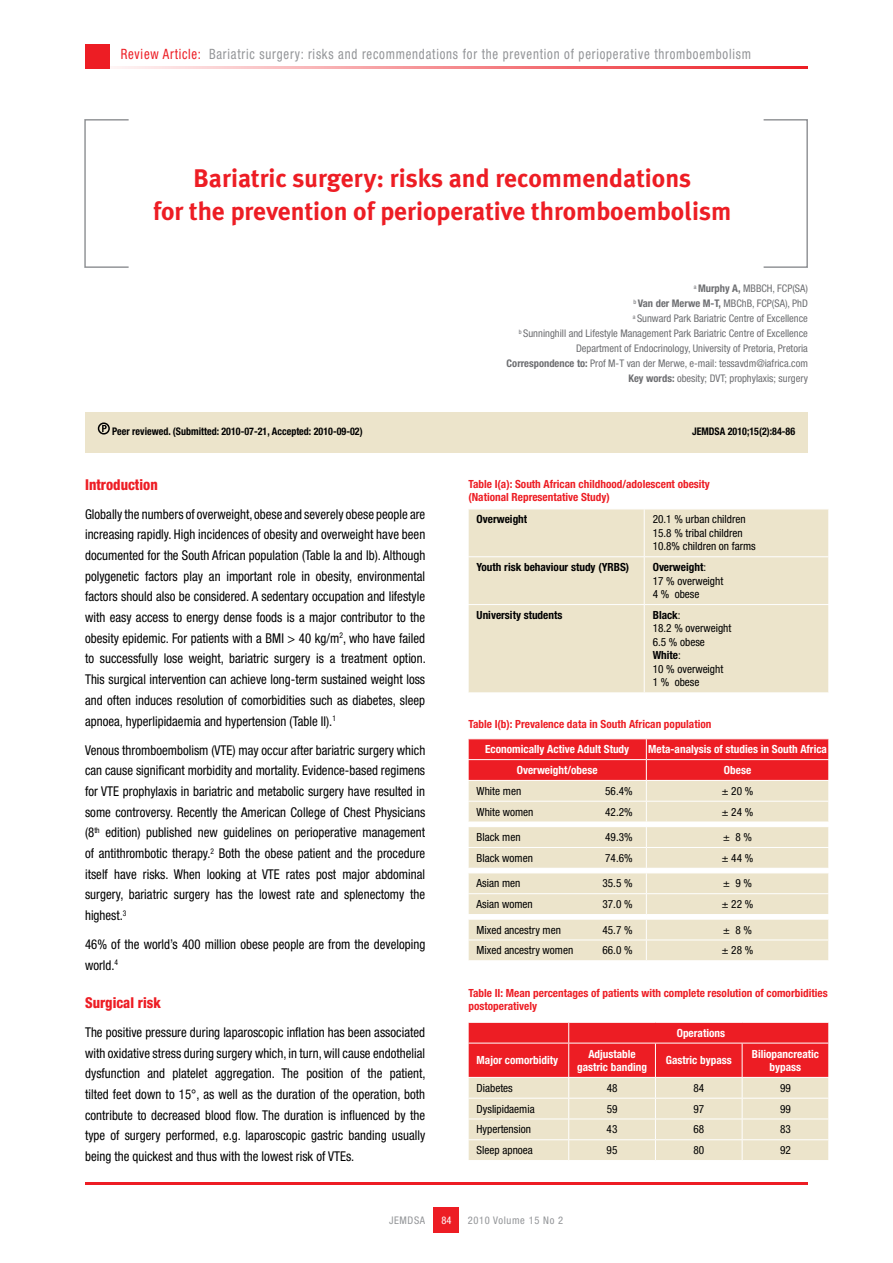
<style>
.page{position:relative;width:893px;height:1263px;background:#fff}
.page>*{position:absolute;margin:0;border:0;box-sizing:border-box;transform-origin:0 0}
.t1{font:700 25.5px/33px "Meta Plus";color:#ed1d24;text-align:center}
.t2{font:800 condensed 15px "Helvetica Neue LT Std";color:#ed1d24;scale:.95 1}
.t3{font:condensed 14.25px "Helvetica Neue LT Std";letter-spacing:.06em;color:#939598;scale:.9 1}
.t4{font:condensed 13.5px/20.7px "Helvetica Neue LT Std";color:#000;text-align:justify;scale:.95 1}
.t5{font:condensed 11.25px/13.5px "Helvetica Neue LT Std";color:#000}
.t6{font:700 condensed 11.25px/13.5px "Helvetica Neue LT Std";color:#ed1d24}
.t7{font:700 condensed 11.25px/13.5px "Helvetica Neue LT Std";color:#fff;text-align:center}
.t8{font:700 condensed 11.25px "Helvetica Neue LT Std";color:#000}
.t9{font:condensed 10.5px/15px "Helvetica Neue LT Std";color:#6d6e71;text-align:right}
.t10{font:700 condensed 10.5px "Helvetica Neue LT Std";color:#000;scale:.95 1}
.t11{font:condensed 10.5px "Helvetica Neue LT Std";letter-spacing:.06em;color:#939598}
.t12{font:condensed 10.5px "Helvetica Neue LT Std";color:#fff}
.s1{color:#ed1d24}
.s2{font-weight:700}
</style>
<div class="page">
<div style="left:434px;top:1208px;width:25px;height:25px;background:#ed1d24"></div>
<hr style="left:85px;top:1182px;width:723px;height:2px;background:#ed1d24">
<hr style="left:85px;top:66px;width:723px;height:2px;background:#ed1d24">
<div style="left:763px;top:119px;width:45px;height:149px;border:2px solid #939598"></div>
<div style="left:84px;top:119px;width:45px;height:149px;border:2px solid #939598"></div>
<div style="left:85px;top:44px;width:24px;height:24px;background:#ed1d24"></div>
<div style="left:85px;top:412px;width:723px;height:40px;background:#ece4cb"></div>
<div style="left:98px;top:422px;width:12px;height:12px;border:2px solid #000;border-radius:50%"></div>
<svg style="left:102px;top:425px;width:5px;height:7px"></svg>
<div style="left:469px;top:510px;width:359px;height:182px;background:#ece4cb"></div>
<hr style="left:644px;top:509px;width:1px;height:47px;background:#fff">
<hr style="left:468px;top:556px;width:176px;height:1px;background:#fff">
<hr style="left:644px;top:556px;width:185px;height:1px;background:#fff">
<hr style="left:644px;top:557px;width:1px;height:47px;background:#fff">
<hr style="left:468px;top:604px;width:176px;height:1px;background:#fff">
<hr style="left:644px;top:604px;width:185px;height:1px;background:#fff">
<hr style="left:644px;top:605px;width:1px;height:87px;background:#fff">
<svg style="left:468px;top:738px;width:361px;height:222px;background:#eec3b3"></svg>
<svg style="left:468px;top:1022px;width:361px;height:138px;background:#ed998e"></svg>
<p class="t3" style="left:121px;top:46px;width:702px"><span class="s1">Review Article:</span> Bariatric surgery: risks and recommendations for the prevention of perioperative thromboembolism</p>
<h1 class="t1" style="left:153px;top:161px;width:580px">Bariatric surgery: risks and recommendations<br>for the prevention of perioperative thromboembolism</h1>
<p class="t9" style="left:507px;top:281px;width:303px"><sup>a</sup> <span class="s2">Murphy A,</span> MBBCH, FCP(SA)<br><sup>b</sup> <span class="s2">Van der Merwe M-T,</span> MBChB, FCP(SA), PhD<br><sup>a</sup> Sunward Park Bariatric Centre of Excellence<br><sup>b</sup> Sunninghill and Lifestyle Management Park Bariatric Centre of Excellence Department of Endocrinology, University of Pretoria, Pretoria <span class="s2">Correspondence to:</span> Prof M-T van der Merwe, e-mail: tessavdm@iafrica.com <span class="s2">Key words:</span> obesity; DVT; prophylaxis; surgery</p>
<p class="t10" style="left:112px;top:424px;width:265px">Peer reviewed. (Submitted: 2010-07-21, Accepted: 2010-09-02)</p>
<p class="t10" style="left:692px;top:424px;width:110px">JEMDSA 2010;15(2):84-86</p>
<p class="t2" style="left:85px;top:475px;width:78px">Introduction</p>
<p class="t4" style="left:85px;top:503px;width:360px">Globally the numbers of overweight, obese and severely obese people are increasing rapidly. High incidences of obesity and overweight have been documented for the South African population (Table Ia and Ib). Although polygenetic factors play an important role in obesity, environmental factors should also be considered. A sedentary occupation and lifestyle with easy access to energy dense foods is a major contributor to the obesity epidemic. For patients with a BMI &gt; 40 kg/m<sup>2</sup>, who have failed to successfully lose weight, bariatric surgery is a treatment option.<br>This surgical intervention can achieve long-term sustained weight loss and often induces resolution of comorbidities such as diabetes, sleep apnoea, hyperlipidaemia and hypertension (Table II).<sup>1</sup></p>
<p class="t4" style="left:85px;top:739px;width:360px">Venous thromboembolism (VTE) may occur after bariatric surgery which can cause significant morbidity and mortality. Evidence-based regimens for VTE prophylaxis in bariatric and metabolic surgery have resulted in some controversy. Recently the American College of Chest Physicians (8<sup>th</sup> edition) published new guidelines on perioperative management of antithrombotic therapy.<sup>2</sup> Both the obese patient and the procedure itself have risks. When looking at VTE rates post major abdominal surgery, bariatric surgery has the lowest rate and splenectomy the highest.<sup>3</sup></p>
<p class="t4" style="left:85px;top:934px;width:360px">46% of the world’s 400 million obese people are from the developing world.<sup>4</sup></p>
<p class="t2" style="left:85px;top:993px;width:81px">Surgical risk</p>
<p class="t4" style="left:85px;top:1022px;width:360px">The positive pressure during laparoscopic inflation has been associated with oxidative stress during surgery which, in turn, will cause endothelial dysfunction and platelet aggregation. The position of the patient, tilted feet down to 15°, as well as the duration of the operation, both contribute to decreased blood flow. The duration is influenced by the type of surgery performed, e.g. laparoscopic gastric banding usually being the quickest and thus with the lowest risk of VTEs.</p>
<p class="t6" style="left:468px;top:477px;width:243px">Table I(a): South African childhood/adolescent obesity (National Representative Study)</p>
<p class="t8" style="left:477px;top:513px;width:52px">Overweight</p>
<p class="t5" style="left:653px;top:513px;width:105px">20.1 % urban children<br>15.8 % tribal children<br>10.8% children on farms</p>
<p class="t8" style="left:477px;top:560px;width:154px">Youth risk behaviour study (YRBS)</p>
<p class="t5" style="left:653px;top:560px;width:72px"><span class="s2">Overweight</span>:<br>17 % overweight<br>4 % obese</p>
<p class="t8" style="left:477px;top:608px;width:87px">University students</p>
<p class="t5" style="left:653px;top:608px;width:80px"><span class="s2">Black</span>:<br>18.2 % overweight<br>6.5 % obese<br><span class="s2">White</span>:<br>10 % overweight<br>1 % obese</p>
<p class="t6" style="left:468px;top:717px;width:244px">Table I(b): Prevalence data in South African population</p>
<p class="t7" style="left:485px;top:742px;width:146px">Economically Active Adult Study</p>
<p class="t7" style="left:648px;top:742px;width:180px">Meta-analysis of studies in South Africa</p>
<p class="t7" style="left:517px;top:763px;width:82px">Overweight/obese</p>
<p class="t7" style="left:724px;top:763px;width:29px">Obese</p>
<p class="t5" style="left:477px;top:784px;width:46px">White men</p>
<p class="t5" style="left:605px;top:784px;width:29px">56.4%</p>
<p class="t5" style="left:722px;top:784px;width:33px">± 20 %</p>
<p class="t5" style="left:477px;top:805px;width:58px">White women</p>
<p class="t5" style="left:605px;top:805px;width:29px">42.2%</p>
<p class="t5" style="left:722px;top:805px;width:33px">± 24 %</p>
<p class="t5" style="left:477px;top:830px;width:45px">Black men</p>
<p class="t5" style="left:605px;top:830px;width:29px">49.3%</p>
<p class="t5" style="left:723px;top:830px;width:30px">± 8 %</p>
<p class="t5" style="left:477px;top:851px;width:58px">Black women</p>
<p class="t5" style="left:605px;top:851px;width:29px">74.6%</p>
<p class="t5" style="left:722px;top:851px;width:33px">± 44 %</p>
<p class="t5" style="left:477px;top:876px;width:45px">Asian men</p>
<p class="t5" style="left:602px;top:876px;width:32px">35.5 %</p>
<p class="t5" style="left:723px;top:876px;width:30px">± 9 %</p>
<p class="t5" style="left:477px;top:897px;width:58px">Asian women</p>
<p class="t5" style="left:602px;top:897px;width:32px">37.0 %</p>
<p class="t5" style="left:722px;top:897px;width:33px">± 22 %</p>
<p class="t5" style="left:477px;top:923px;width:86px">Mixed ancestry men</p>
<p class="t5" style="left:602px;top:923px;width:32px">45.7 %</p>
<p class="t5" style="left:723px;top:923px;width:30px">± 8 %</p>
<p class="t5" style="left:477px;top:943px;width:98px">Mixed ancestry women</p>
<p class="t5" style="left:602px;top:943px;width:32px">66.0 %</p>
<p class="t5" style="left:722px;top:943px;width:33px">± 28 %</p>
<p class="t6" style="left:468px;top:986px;width:361px">Table II: Mean percentages of patients with complete resolution of comorbidities postoperatively</p>
<p class="t7" style="left:677px;top:1026px;width:50px">Operations</p>
<p class="t7" style="left:477px;top:1053px;width:83px">Major comorbidity</p>
<p class="t7" style="left:577px;top:1046px;width:71px">Adjustable gastric banding</p>
<p class="t7" style="left:666px;top:1053px;width:67px">Gastric bypass</p>
<p class="t7" style="left:752px;top:1046px;width:69px">Biliopancreatic bypass</p>
<p class="t5" style="left:477px;top:1081px;width:38px">Diabetes</p>
<p class="t5" style="left:607px;top:1081px;width:12px">48</p>
<p class="t5" style="left:693px;top:1081px;width:12px">84</p>
<p class="t5" style="left:780px;top:1081px;width:12px">99</p>
<p class="t5" style="left:477px;top:1102px;width:60px">Dyslipidaemia</p>
<p class="t5" style="left:607px;top:1102px;width:12px">59</p>
<p class="t5" style="left:693px;top:1102px;width:12px">97</p>
<p class="t5" style="left:780px;top:1102px;width:12px">99</p>
<p class="t5" style="left:477px;top:1122px;width:56px">Hypertension</p>
<p class="t5" style="left:607px;top:1122px;width:12px">43</p>
<p class="t5" style="left:693px;top:1122px;width:12px">68</p>
<p class="t5" style="left:780px;top:1122px;width:12px">83</p>
<p class="t5" style="left:477px;top:1143px;width:58px">Sleep apnoea</p>
<p class="t5" style="left:607px;top:1143px;width:12px">95</p>
<p class="t5" style="left:693px;top:1143px;width:12px">80</p>
<p class="t5" style="left:780px;top:1143px;width:12px">92</p>
<p class="t11" style="left:389px;top:1214px;width:38px">JEMDSA</p>
<p class="t11" style="left:468px;top:1214px;width:97px">2010 Volume 15 No 2</p>
<p class="t12" style="left:441px;top:1214px;width:12px">84</p>
</div>
